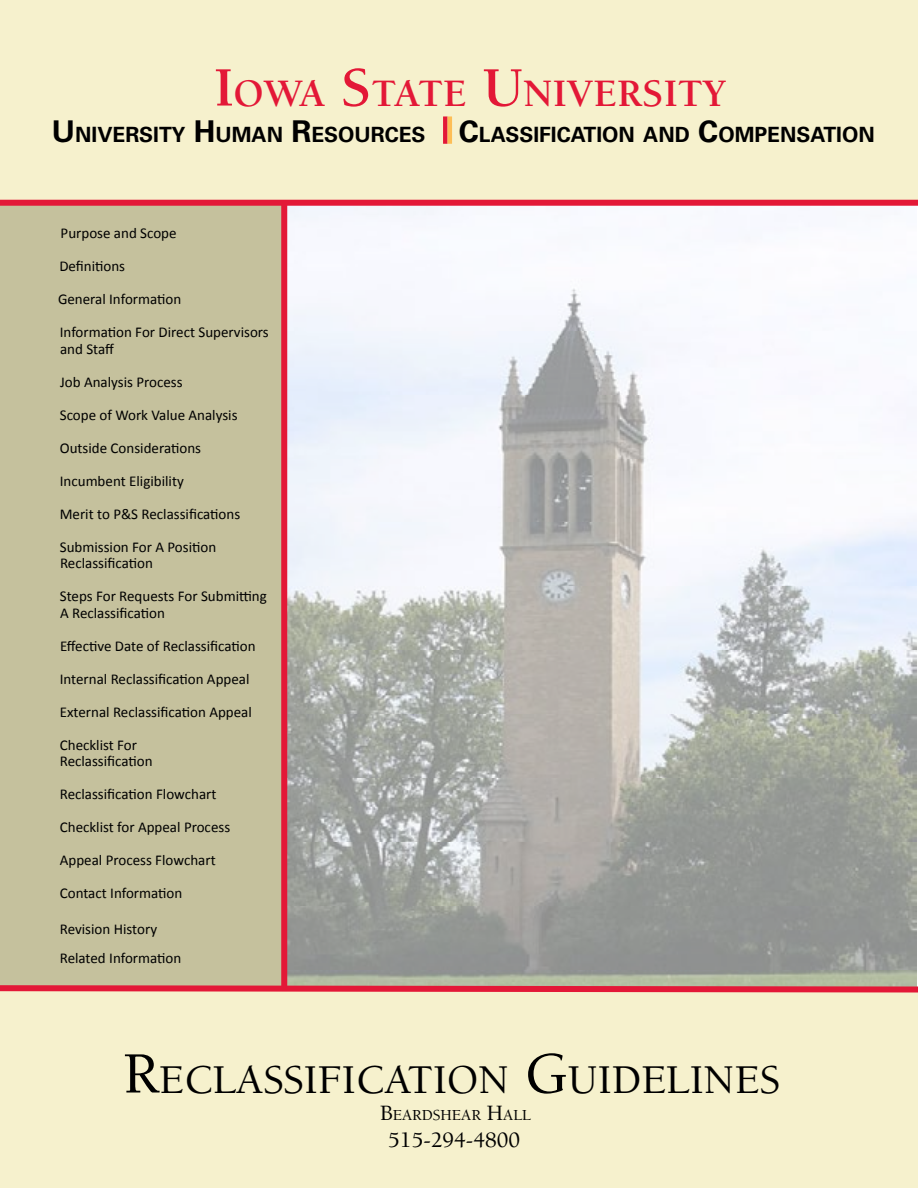
<style>
.page{position:relative;width:918px;height:1188px;background:#fff}
.page>*{position:absolute;margin:0;border:0;box-sizing:border-box;transform-origin:0 0}
.t1{font:500 42px "Berkeley Std";color:#000}
.t2{font:700 39.9px "Berkeley Std";color:#e31837}
.t3{font:500 22.5px "Berkeley Std";color:#000}
.t4{font:700 21px "Univers LT Std";color:#000}
.t5{font:500 15.75px "Berkeley Std";color:#000}
.t6{font:15px/16.5px "Calibri";color:#000}
.s1{font-size:57px}
.s2{font-size:30px}
.s3{font-size:60px}
.s4{font-size:22.5px}
</style>
<div class="page">
<div style="left:0;top:0;width:918px;height:200px;background:#f6f1cd"></div>
<div style="left:0;top:202px;width:283px;height:788px;background:#c5c19d"></div>
<div style="left:0;top:991px;width:918px;height:197px;background:#f6f1cd"></div>
<img style="left:287px;top:206px;width:630px;height:776px">
<div style="left:281px;top:204px;width:6px;height:787px;background:#e31837"></div>
<svg style="left:0;top:982px;width:918px;height:11px;background:#d5686b"></svg>
<div style="left:0;top:200px;width:918px;height:6px;background:#e31837"></div>
<div style="left:443px;top:116px;width:5px;height:28px;background:#e31837"></div>
<hr style="left:448px;top:116px;width:4px;height:28px;background:#fdbe56">
<h2 class="t2" style="left:214px;top:72px;width:514px"><span class="s1">I</span>OWA <span class="s1">S</span>TATE <span class="s1">U</span>NIVERSITY</h2>
<h3 class="t4" style="left:52px;top:122px;width:824px"><span class="s2">U</span>NIVERSITY <span class="s2">H</span>UMAN <span class="s2">R</span>ESOURCES <span class="s2">C</span>LASSIFICATION AND <span class="s2">C</span>OMPENSATION</h3>
<p class="t6" style="left:61px;top:225px;width:118px">Purpose and Scope</p>
<p class="t6" style="left:59px;top:258px;width:67px">Definitions</p>
<p class="t6" style="left:58px;top:291px;width:125px">General Information</p>
<p class="t6" style="left:60px;top:324px;width:211px">Information For Direct Supervisors and Staff</p>
<p class="t6" style="left:60px;top:374px;width:124px">Job Analysis Process</p>
<p class="t6" style="left:60px;top:407px;width:179px">Scope of Work Value Analysis</p>
<p class="t6" style="left:60px;top:440px;width:143px">Outside Considerations</p>
<p class="t6" style="left:60px;top:473px;width:126px">Incumbent Eligibility</p>
<p class="t6" style="left:60px;top:506px;width:182px">Merit to P&amp;S Reclassifications</p>
<p class="t6" style="left:60px;top:539px;width:158px">Submission For A Position<br>Reclassification</p>
<p class="t6" style="left:60px;top:588px;width:209px">Steps For Requests For Submitting<br>A Reclassification</p>
<p class="t6" style="left:60px;top:638px;width:197px">Effective Date of Reclassification</p>
<p class="t6" style="left:60px;top:671px;width:191px">Internal Reclassification Appeal</p>
<p class="t6" style="left:60px;top:704px;width:194px">External Reclassification Appeal</p>
<p class="t6" style="left:60px;top:737px;width:94px">Checklist For<br>Reclassification</p>
<p class="t6" style="left:60px;top:786px;width:158px">Reclassification Flowchart</p>
<p class="t6" style="left:60px;top:819px;width:172px">Checklist for Appeal Process</p>
<p class="t6" style="left:60px;top:852px;width:157px">Appeal Process Flowchart</p>
<p class="t6" style="left:60px;top:885px;width:124px">Contact Information</p>
<p class="t6" style="left:60px;top:915px;width:123px;line-height:28.5px">Revision History<br>Related Information</p>
<h1 class="t1" style="left:123px;top:1057px;width:659px"><span class="s3">R</span>ECLASSIFICATION <span class="s3">G</span>UIDELINES</h1>
<p class="t5" style="left:380px;top:1106px;width:152px"><span class="s4">B</span>EARDSHEAR <span class="s4">H</span>ALL</p>
<h3 class="t3" style="left:388px;top:1127px;width:133px">515-294-4800</h3>
</div>
